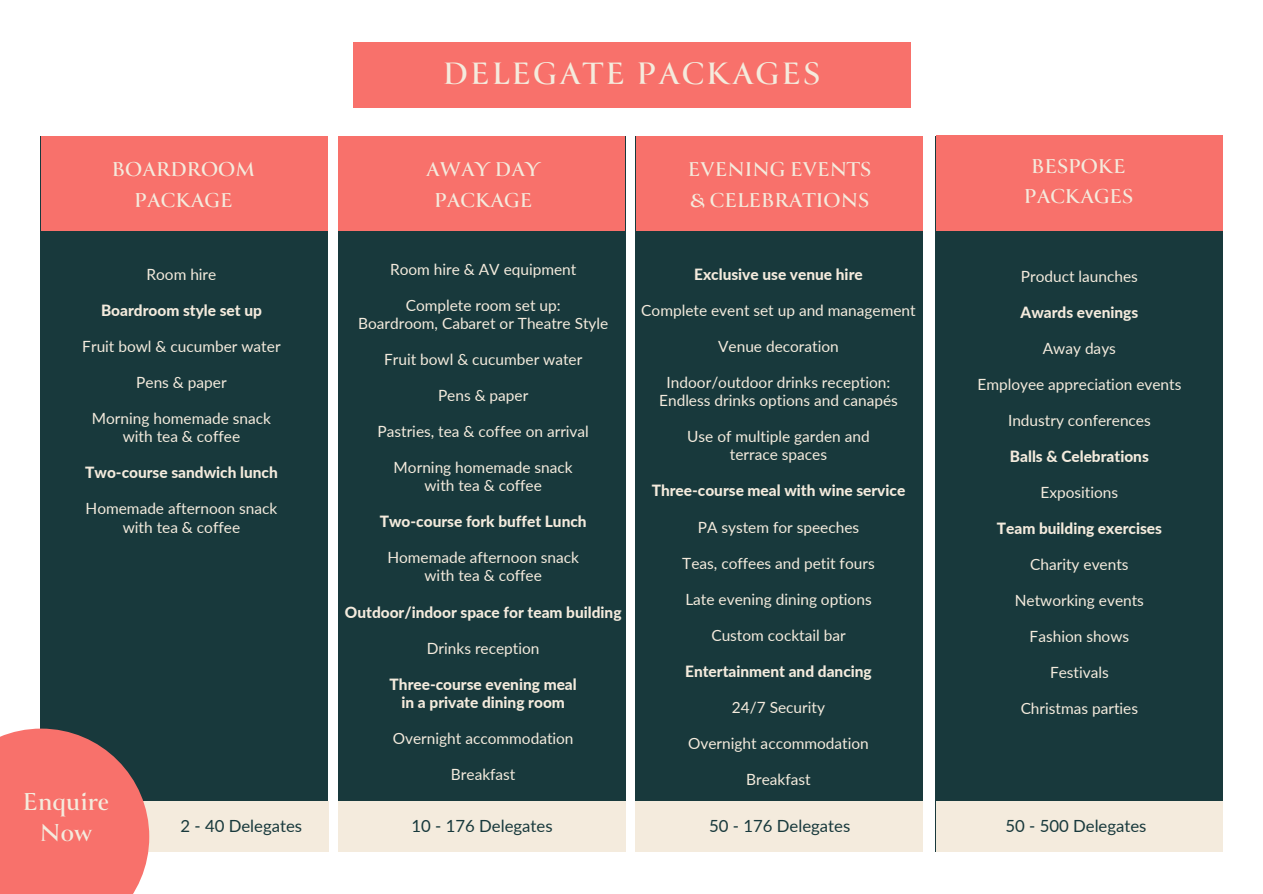
<style>
.page{position:relative;width:1263px;height:894px;background:#fff}
.page>*{position:absolute;margin:0;border:0;box-sizing:border-box;transform-origin:0 0}
.t1{font:700 34.05px "Canto Pen";letter-spacing:.06em;color:#f4ebdd}
.t2{font:700 27px/30.3px "Canto Pen";color:#f4ebdd;text-align:center}
.t3{font:700 22.05px/30.5px "Canto Pen";color:#f4ebdd;text-align:center}
.t4{font:16.8px "Lato";color:#18393c}
.t5{font:15.45px/18px "Lato";color:#f4ebdd;text-align:center}
.t6{font:800 15.45px/18px "Lato";color:#f4ebdd;text-align:center}
</style>
<div class="page">
<div style="left:353px;top:43px;width:557px;height:65px;background:#f8716b"></div>
<div style="left:41px;top:136px;width:287px;height:714px;background:#18393c"></div>
<div style="left:636px;top:136px;width:287px;height:714px;background:#18393c"></div>
<div style="left:338px;top:136px;width:287px;height:714px;background:#18393c"></div>
<div style="left:936px;top:136px;width:287px;height:714px;background:#18393c"></div>
<div style="left:41px;top:136px;width:287px;height:94px;background:#f8716b"></div>
<div style="left:338px;top:136px;width:287px;height:94px;background:#f8716b"></div>
<div style="left:636px;top:136px;width:287px;height:94px;background:#f8716b"></div>
<div style="left:936px;top:136px;width:287px;height:95px;background:#f8716b"></div>
<div style="left:40px;top:800px;width:288px;height:50px;background:#f4ebdd"></div>
<div style="left:338px;top:800px;width:287px;height:50px;background:#f4ebdd"></div>
<div style="left:936px;top:800px;width:287px;height:50px;background:#f4ebdd"></div>
<div style="left:636px;top:800px;width:287px;height:50px;background:#f4ebdd"></div>
<div style="left:0;top:728px;width:149px;height:165px;background:#f8716b"></div>
<h1 class="t1" style="left:443px;top:56px;width:379px">DELEGATE PACKAGES</h1>
<h3 class="t3" style="left:112px;top:154px;width:145px">BOARDROOM<br>PACKAGE</h3>
<h3 class="t3" style="left:426px;top:154px;width:116px">AWAY DAY<br>PACKAGE</h3>
<h3 class="t3" style="left:688px;top:154px;width:185px;text-align:left">EVENING EVENTS &amp; CELEBRATIONS</h3>
<h3 class="t3" style="left:1024px;top:151px;width:111px">BESPOKE<br>PACKAGES</h3>
<p class="t5" style="left:147px;top:265px;width:71px">Room hire</p>
<p class="t6" style="left:101px;top:301px;width:162px">Boardroom style set up</p>
<p class="t5" style="left:82px;top:337px;width:200px">Fruit bowl &amp; cucumber water</p>
<p class="t5" style="left:136px;top:373px;width:92px">Pens &amp; paper</p>
<p class="t5" style="left:92px;top:409px;width:181px">Morning homemade snack with tea &amp; coffee</p>
<p class="t6" style="left:85px;top:463px;width:194px">Two-course sandwich lunch</p>
<p class="t5" style="left:86px;top:499px;width:193px">Homemade afternoon snack with tea &amp; coffee</p>
<p class="t5" style="left:390px;top:260px;width:188px">Room hire &amp; AV equipment</p>
<p class="t5" style="left:358px;top:296px;width:252px">Complete room set up:<br>Boardroom, Cabaret or Theatre Style</p>
<p class="t5" style="left:384px;top:350px;width:200px">Fruit bowl &amp; cucumber water</p>
<p class="t5" style="left:438px;top:386px;width:92px">Pens &amp; paper</p>
<p class="t5" style="left:377px;top:422px;width:213px">Pastries, tea &amp; coffee on arrival</p>
<p class="t5" style="left:394px;top:458px;width:181px">Morning homemade snack with tea &amp; coffee</p>
<p class="t6" style="left:380px;top:512px;width:208px">Two-course fork buffet Lunch</p>
<p class="t5" style="left:387px;top:548px;width:193px">Homemade afternoon snack with tea &amp; coffee</p>
<p class="t6" style="left:345px;top:602px;width:278px">Outdoor/indoor space for team building</p>
<p class="t5" style="left:427px;top:638px;width:114px">Drinks reception</p>
<p class="t6" style="left:390px;top:674px;width:189px">Three-course evening meal in a private dining room</p>
<p class="t5" style="left:393px;top:728px;width:182px">Overnight accommodation</p>
<p class="t5" style="left:451px;top:764px;width:66px">Breakfast</p>
<p class="t6" style="left:694px;top:265px;width:170px">Exclusive use venue hire</p>
<p class="t5" style="left:641px;top:301px;width:276px">Complete event set up and management</p>
<p class="t5" style="left:718px;top:337px;width:122px">Venue decoration</p>
<p class="t5" style="left:659px;top:373px;width:240px">Indoor/outdoor drinks reception:<br>Endless drinks options and canapés</p>
<p class="t5" style="left:687px;top:427px;width:184px">Use of multiple garden and terrace spaces</p>
<p class="t6" style="left:652px;top:481px;width:255px">Three-course meal with wine service</p>
<p class="t5" style="left:698px;top:517px;width:163px">PA system for speeches</p>
<p class="t5" style="left:682px;top:553px;width:194px">Teas, coffees and petit fours</p>
<p class="t5" style="left:685px;top:589px;width:188px">Late evening dining options</p>
<p class="t5" style="left:711px;top:625px;width:136px">Custom cocktail bar</p>
<p class="t6" style="left:685px;top:661px;width:188px">Entertainment and dancing</p>
<p class="t5" style="left:732px;top:697px;width:95px">24/7 Security</p>
<p class="t5" style="left:688px;top:733px;width:182px">Overnight accommodation</p>
<p class="t5" style="left:746px;top:769px;width:66px">Breakfast</p>
<p class="t5" style="left:1021px;top:267px;width:119px">Product launches</p>
<p class="t6" style="left:1020px;top:303px;width:119px">Awards evenings</p>
<p class="t5" style="left:1043px;top:339px;width:75px">Away days</p>
<p class="t5" style="left:977px;top:375px;width:205px">Employee appreciation events</p>
<p class="t5" style="left:1008px;top:411px;width:144px">Industry conferences</p>
<p class="t6" style="left:1010px;top:447px;width:140px">Balls &amp; Celebrations</p>
<p class="t5" style="left:1040px;top:483px;width:79px">Expositions</p>
<p class="t6" style="left:997px;top:519px;width:167px">Team building exercises</p>
<p class="t5" style="left:1030px;top:555px;width:100px">Charity events</p>
<p class="t5" style="left:1015px;top:591px;width:131px">Networking events</p>
<p class="t5" style="left:1030px;top:627px;width:101px">Fashion shows</p>
<p class="t5" style="left:1050px;top:663px;width:60px">Festivals</p>
<p class="t5" style="left:1021px;top:699px;width:119px">Christmas parties</p>
<h2 class="t2" style="left:23px;top:787px;width:88px">Enquire<br>Now</h2>
<p class="t4" style="left:181px;top:814px;width:123px">2 - 40 Delegates</p>
<p class="t4" style="left:412px;top:814px;width:143px">10 - 176 Delegates</p>
<p class="t4" style="left:709px;top:814px;width:143px">50 - 176 Delegates</p>
<p class="t4" style="left:1005px;top:814px;width:143px">50 - 500 Delegates</p>
</div>
